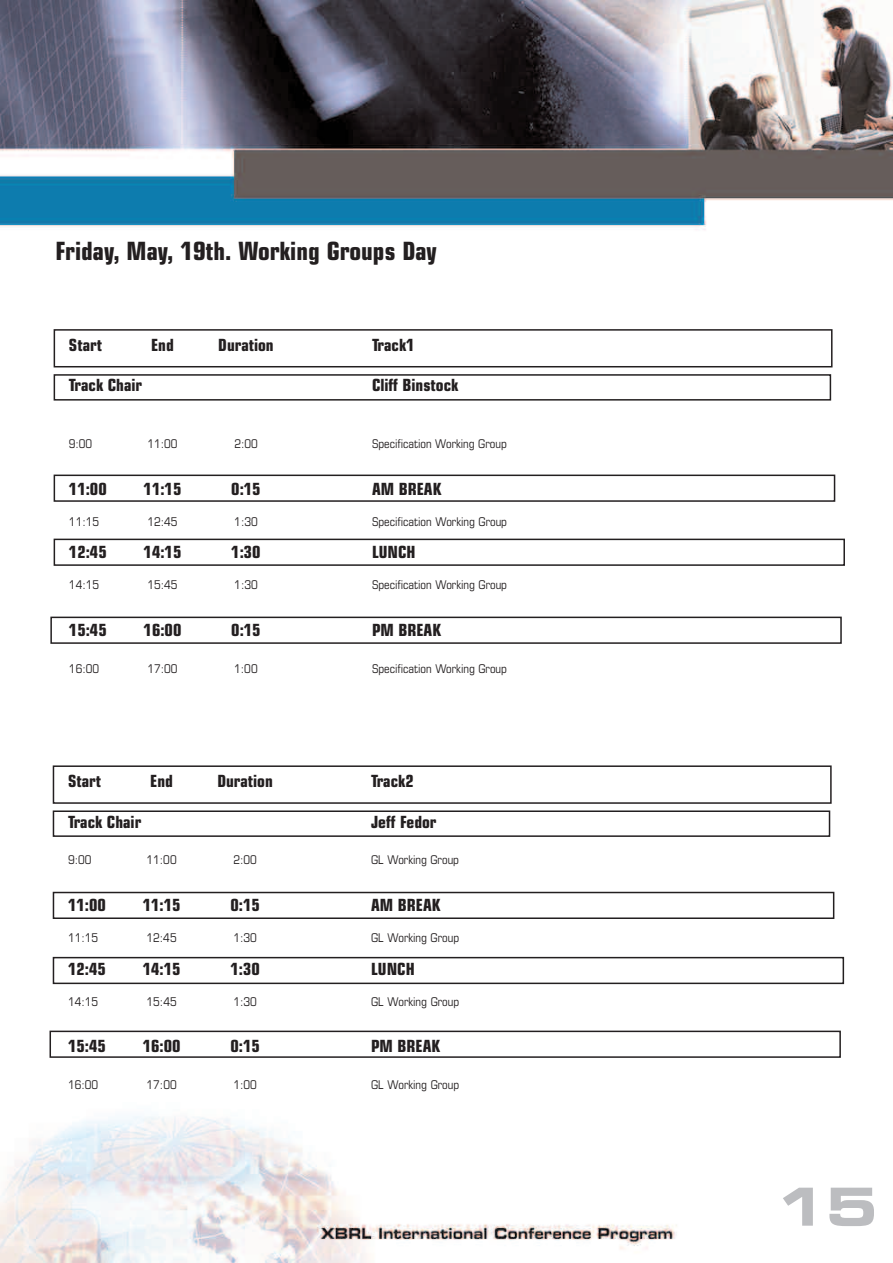
<style>
.page{position:relative;width:893px;height:1263px;background:#fff}
.page>*{position:absolute;margin:0;border:0;box-sizing:border-box;transform-origin:0 0}
.t1{font:52.5px "Eurostile Bold Extended Two";color:#bcbdc0}
.t2{font:700 condensed 25.2px "Eurostile";color:#231f20}
.t3{font:700 condensed 16.8px "Eurostile";color:#231f20}
.t4{font:condensed 12px "Eurostile";color:#231f20}
</style>
<div class="page">
<img style="left:0;top:0;width:893px;height:1263px">
<div style="left:774px;top:1188px;width:119px;height:75px;background:#fff"></div>
<div style="left:54px;top:374px;width:777px;height:27px;border:2px solid #231f20"></div>
<div style="left:54px;top:475px;width:781px;height:27px;border:2px solid #231f20"></div>
<div style="left:54px;top:539px;width:791px;height:27px;border:2px solid #231f20"></div>
<div style="left:54px;top:329px;width:778px;height:38px;border:2px solid #231f20"></div>
<div style="left:50px;top:617px;width:792px;height:27px;border:2px solid #231f20"></div>
<div style="left:53px;top:810px;width:777px;height:27px;border:2px solid #231f20"></div>
<div style="left:53px;top:892px;width:781px;height:27px;border:2px solid #231f20"></div>
<div style="left:53px;top:957px;width:791px;height:27px;border:2px solid #231f20"></div>
<div style="left:53px;top:765px;width:779px;height:39px;border:2px solid #231f20"></div>
<div style="left:50px;top:1030px;width:791px;height:28px;border:2px solid #231f20"></div>
<h2 class="t2" style="left:56px;top:242px;width:383px">Friday, May, 19th. Working Groups Day</h2>
<h3 class="t3" style="left:69px;top:339px;width:34px">Start</h3>
<h3 class="t3" style="left:151px;top:339px;width:24px">End</h3>
<h3 class="t3" style="left:218px;top:339px;width:57px">Duration</h3>
<h3 class="t3" style="left:372px;top:339px;width:44px">Track1</h3>
<h3 class="t3" style="left:69px;top:379px;width:75px">Track Chair</h3>
<h3 class="t3" style="left:372px;top:379px;width:88px">Cliff Binstock</h3>
<p class="t4" style="left:69px;top:439px;width:25px">9:00</p>
<p class="t4" style="left:148px;top:439px;width:32px">11:00</p>
<p class="t4" style="left:234px;top:439px;width:25px">2:00</p>
<p class="t4" style="left:372px;top:439px;width:136px">Specification Working Group</p>
<h3 class="t3" style="left:69px;top:483px;width:39px">11:00</h3>
<h3 class="t3" style="left:144px;top:483px;width:39px">11:15</h3>
<h3 class="t3" style="left:231px;top:483px;width:31px">0:15</h3>
<h3 class="t3" style="left:372px;top:483px;width:71px">AM BREAK</h3>
<p class="t4" style="left:69px;top:517px;width:32px">11:15</p>
<p class="t4" style="left:147px;top:517px;width:32px">12:45</p>
<p class="t4" style="left:234px;top:517px;width:25px">1:30</p>
<p class="t4" style="left:372px;top:517px;width:137px">Specification Working Group</p>
<h3 class="t3" style="left:69px;top:546px;width:39px">12:45</h3>
<h3 class="t3" style="left:144px;top:546px;width:39px">14:15</h3>
<h3 class="t3" style="left:231px;top:546px;width:31px">1:30</h3>
<h3 class="t3" style="left:372px;top:546px;width:45px">LUNCH</h3>
<p class="t4" style="left:69px;top:581px;width:32px">14:15</p>
<p class="t4" style="left:147px;top:581px;width:32px">15:45</p>
<p class="t4" style="left:234px;top:581px;width:25px">1:30</p>
<p class="t4" style="left:372px;top:581px;width:137px">Specification Working Group</p>
<h3 class="t3" style="left:69px;top:624px;width:39px">15:45</h3>
<h3 class="t3" style="left:144px;top:624px;width:39px">16:00</h3>
<h3 class="t3" style="left:231px;top:624px;width:31px">0:15</h3>
<h3 class="t3" style="left:372px;top:624px;width:71px">PM BREAK</h3>
<p class="t4" style="left:69px;top:664px;width:32px">16:00</p>
<p class="t4" style="left:147px;top:664px;width:32px">17:00</p>
<p class="t4" style="left:234px;top:664px;width:25px">1:00</p>
<p class="t4" style="left:372px;top:664px;width:136px">Specification Working Group</p>
<h3 class="t3" style="left:68px;top:775px;width:34px">Start</h3>
<h3 class="t3" style="left:150px;top:775px;width:24px">End</h3>
<h3 class="t3" style="left:217px;top:775px;width:57px">Duration</h3>
<h3 class="t3" style="left:371px;top:775px;width:44px">Track2</h3>
<h3 class="t3" style="left:68px;top:815px;width:75px">Track Chair</h3>
<h3 class="t3" style="left:371px;top:815px;width:67px">Jeff Fedor</h3>
<p class="t4" style="left:68px;top:856px;width:25px">9:00</p>
<p class="t4" style="left:147px;top:856px;width:32px">11:00</p>
<p class="t4" style="left:233px;top:856px;width:25px">2:00</p>
<p class="t4" style="left:371px;top:856px;width:89px">GL Working Group</p>
<h3 class="t3" style="left:68px;top:899px;width:39px">11:00</h3>
<h3 class="t3" style="left:143px;top:899px;width:39px">11:15</h3>
<h3 class="t3" style="left:230px;top:899px;width:31px">0:15</h3>
<h3 class="t3" style="left:371px;top:899px;width:71px">AM BREAK</h3>
<p class="t4" style="left:68px;top:933px;width:32px">11:15</p>
<p class="t4" style="left:147px;top:933px;width:32px">12:45</p>
<p class="t4" style="left:233px;top:933px;width:25px">1:30</p>
<p class="t4" style="left:371px;top:933px;width:90px">GL Working Group</p>
<h3 class="t3" style="left:68px;top:962px;width:39px">12:45</h3>
<h3 class="t3" style="left:143px;top:962px;width:39px">14:15</h3>
<h3 class="t3" style="left:230px;top:962px;width:31px">1:30</h3>
<h3 class="t3" style="left:371px;top:962px;width:45px">LUNCH</h3>
<p class="t4" style="left:68px;top:997px;width:32px">14:15</p>
<p class="t4" style="left:147px;top:997px;width:32px">15:45</p>
<p class="t4" style="left:233px;top:997px;width:25px">1:30</p>
<p class="t4" style="left:371px;top:997px;width:90px">GL Working Group</p>
<h3 class="t3" style="left:68px;top:1040px;width:39px">15:45</h3>
<h3 class="t3" style="left:143px;top:1040px;width:39px">16:00</h3>
<h3 class="t3" style="left:230px;top:1040px;width:31px">0:15</h3>
<h3 class="t3" style="left:371px;top:1040px;width:71px">PM BREAK</h3>
<p class="t4" style="left:68px;top:1080px;width:32px">16:00</p>
<p class="t4" style="left:147px;top:1080px;width:32px">17:00</p>
<p class="t4" style="left:233px;top:1080px;width:25px">1:00</p>
<p class="t4" style="left:371px;top:1080px;width:90px">GL Working Group</p>
<h1 class="t1" style="left:774px;top:1188px;width:105px">15</h1>
</div>
